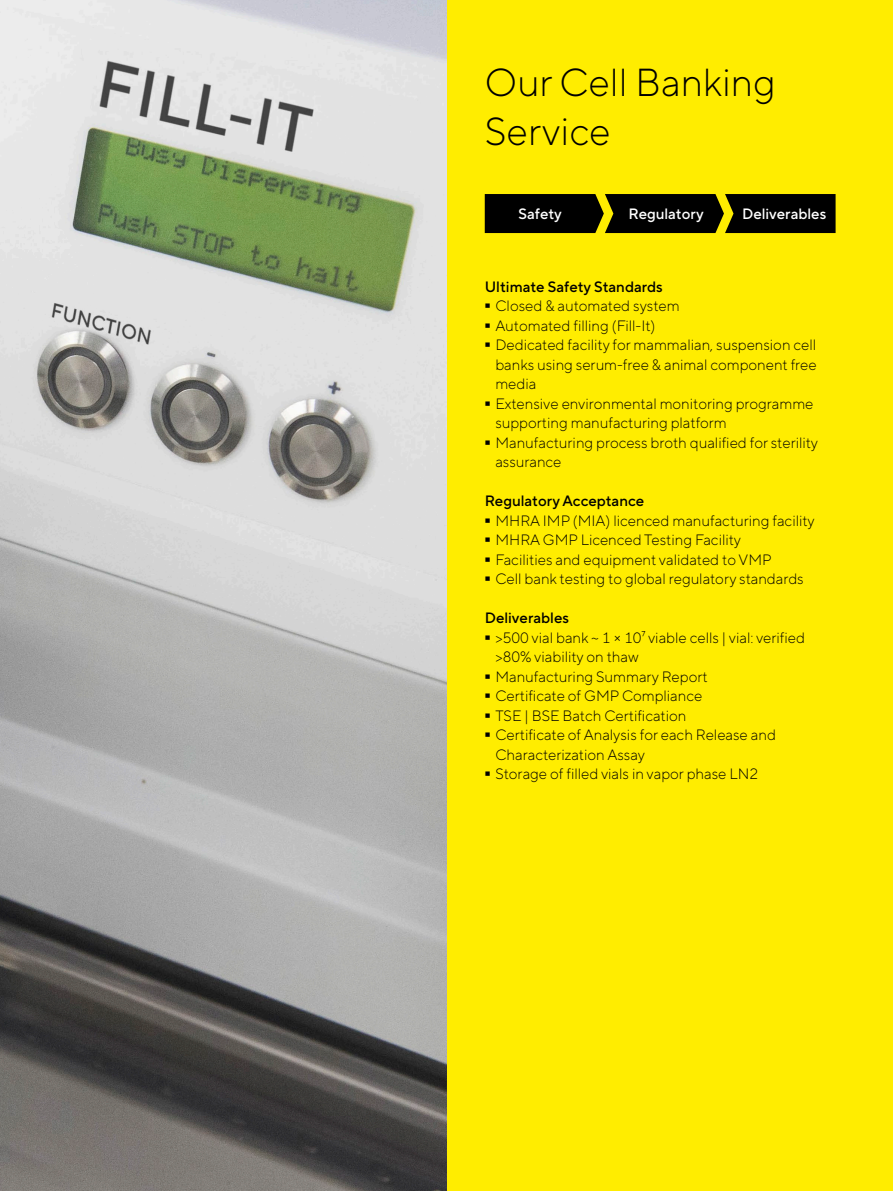
<style>
.page{position:relative;width:893px;height:1191px;background:#fff}
.page>*{position:absolute;margin:0;border:0;box-sizing:border-box;transform-origin:0 0}
.t1{font:300 95.25px "TT Norms Pro";color:#000;scale:.16 1}
.t2{font:300 39px/48.8px "TT Norms Pro";color:#000}
.t3{font:300 15px/19.5px "TT Norms Pro";color:#000}
.t4{font:500 15px "TT Norms Pro";color:#000}
.t5{font:500 15px "TT Norms Pro";color:#fff}
</style>
<div class="page">
<div style="left:446px;top:0;width:447px;height:1191px;background:#ffed00"></div>
<div style="left:485px;top:194px;width:351px;height:39px;background:#000"></div>
<img style="left:0;top:0;width:446px;height:1191px">
<h2 class="t2" style="left:485px;top:56px;width:292px">Our Cell Banking<br>Service</h2>
<p class="t5" style="left:518px;top:203px;width:45px">Safety</p>
<p class="t5" style="left:628px;top:203px;width:77px">Regulatory</p>
<p class="t5" style="left:742px;top:203px;width:86px">Deliverables</p>
<p class="t4" style="left:485px;top:275px;width:180px">Ultimate Safety Standards</p>
<h1 class="t1" style="left:485px;top:232px;width:38px">-</h1>
<p class="t3" style="left:495px;top:295px;width:186px">Closed &amp; automated system</p>
<h1 class="t1" style="left:485px;top:252px;width:38px">-</h1>
<p class="t3" style="left:495px;top:315px;width:162px">Automated filling (Fill-It)</p>
<h1 class="t1" style="left:485px;top:271px;width:38px">-</h1>
<p class="t3" style="left:495px;top:334px;width:323px;text-align:justify">Dedicated facility for mammalian, suspension cell banks using serum-free &amp; animal component free media</p>
<h1 class="t1" style="left:485px;top:330px;width:38px">-</h1>
<p class="t3" style="left:495px;top:393px;width:320px">Extensive environmental monitoring programme supporting manufacturing platform</p>
<h1 class="t1" style="left:485px;top:369px;width:38px">-</h1>
<p class="t3" style="left:495px;top:432px;width:324px">Manufacturing process broth qualified for sterility assurance</p>
<p class="t4" style="left:485px;top:490px;width:161px">Regulatory Acceptance</p>
<h1 class="t1" style="left:485px;top:447px;width:38px">-</h1>
<p class="t3" style="left:495px;top:510px;width:321px">MHRA IMP (MIA) licenced manufacturing facility</p>
<h1 class="t1" style="left:485px;top:466px;width:38px">-</h1>
<p class="t3" style="left:495px;top:529px;width:247px">MHRA GMP Licenced Testing Facility</p>
<h1 class="t1" style="left:485px;top:486px;width:38px">-</h1>
<p class="t3" style="left:495px;top:549px;width:278px">Facilities and equipment validated to VMP</p>
<h1 class="t1" style="left:485px;top:505px;width:38px">-</h1>
<p class="t3" style="left:495px;top:568px;width:310px">Cell bank testing to global regulatory standards</p>
<p class="t4" style="left:485px;top:607px;width:86px">Deliverables</p>
<h1 class="t1" style="left:485px;top:564px;width:38px">-</h1>
<p class="t3" style="left:495px;top:627px;width:311px">&gt;500 vial bank ~ 1 × 10⁷ viable cells | vial: verified &gt;80% viability on thaw</p>
<h1 class="t1" style="left:485px;top:603px;width:38px">-</h1>
<p class="t3" style="left:495px;top:666px;width:214px">Manufacturing Summary Report</p>
<h1 class="t1" style="left:485px;top:622px;width:38px">-</h1>
<p class="t3" style="left:495px;top:685px;width:208px">Certificate of GMP Compliance</p>
<h1 class="t1" style="left:485px;top:642px;width:38px">-</h1>
<p class="t3" style="left:495px;top:705px;width:193px">TSE | BSE Batch Certification</p>
<h1 class="t1" style="left:485px;top:661px;width:38px">-</h1>
<p class="t3" style="left:495px;top:724px;width:282px">Certificate of Analysis for each Release and<br>Characterization Assay</p>
<h1 class="t1" style="left:485px;top:700px;width:38px">-</h1>
<p class="t3" style="left:495px;top:763px;width:264px">Storage of filled vials in vapor phase LN2</p>
</div>
